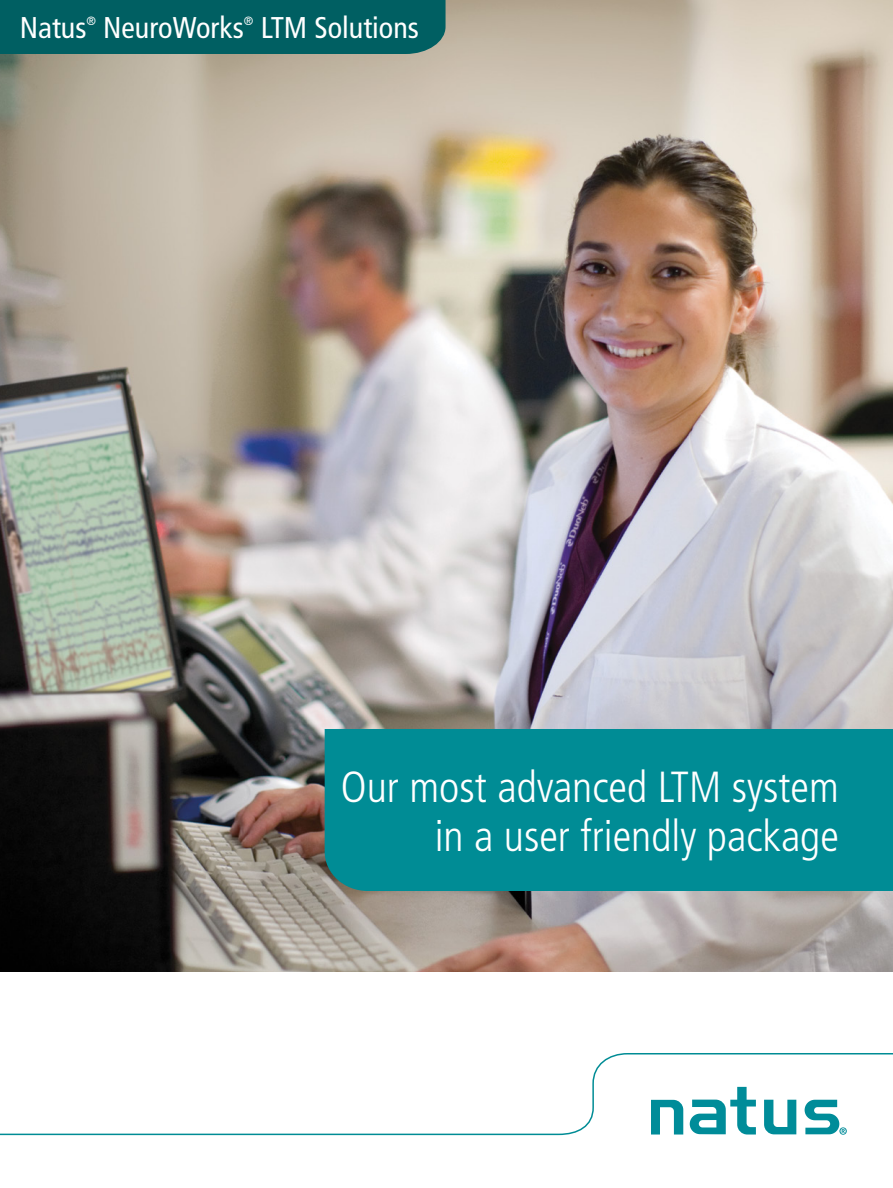
<style>
.page{position:relative;width:893px;height:1188px;background:#fff}
.page>*{position:absolute;margin:0;border:0;box-sizing:border-box;transform-origin:0 0}
.t1{font:300 condensed 43.5px/49.5px "Frutiger LT Std";color:#fff;text-align:right}
.t2{font:condensed 30px "Frutiger LT Std";color:#fff}
.t3{font:condensed 12px "Frutiger LT Std";color:#fff}
</style>
<div class="page">
<img style="left:0;top:0;width:893px;height:972px">
<div style="left:0;top:0;width:446px;height:54px;background:#005f62"></div>
<div style="left:325px;top:729px;width:568px;height:162px;background:#008c95"></div>
<svg style="left:0;top:1053px;width:893px;height:83px"></svg>
<p class="t2" style="left:20px;top:10px;width:68px">Natus</p>
<p class="t3" style="left:86px;top:14px;width:11px">®</p>
<p class="t2" style="left:103px;top:10px;width:142px">NeuroWorks</p>
<p class="t3" style="left:244px;top:14px;width:11px">®</p>
<p class="t2" style="left:261px;top:10px;width:160px">LTM Solutions</p>
<p class="t1" style="left:341px;top:762px;width:499px">Our most advanced LTM system in a user friendly package</p>
</div>
